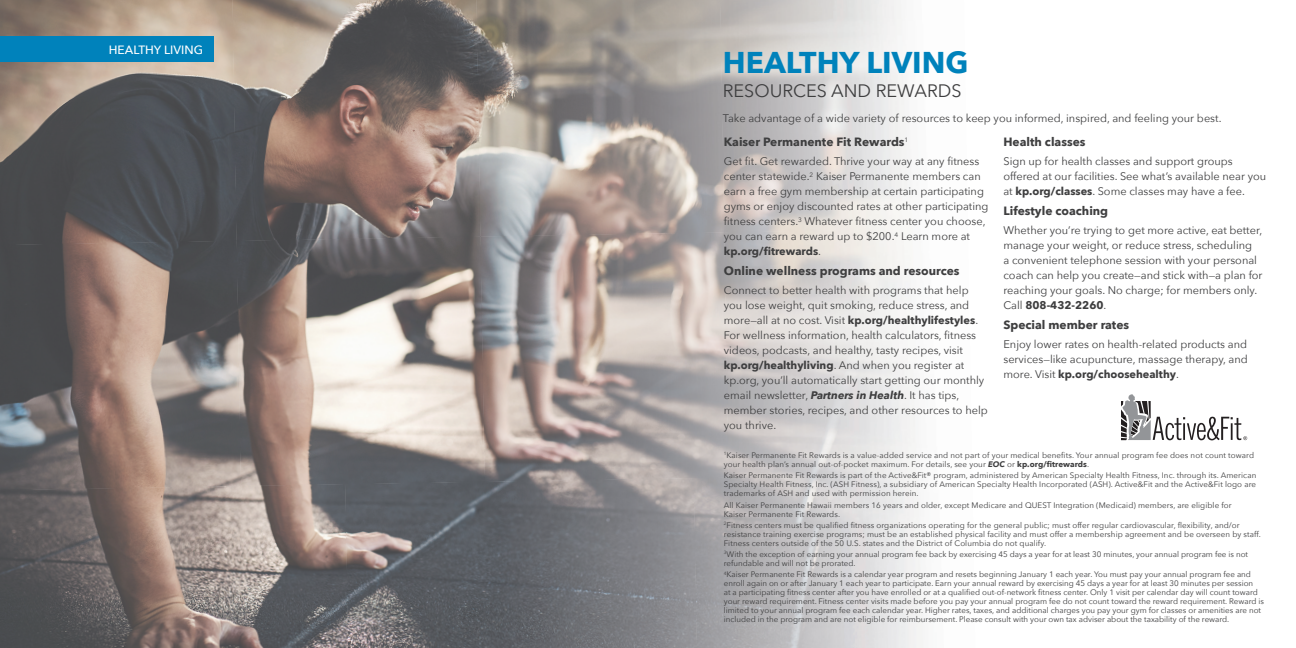
<style>
.page{position:relative;width:1296px;height:648px;background:#fff}
.page>*{position:absolute;margin:0;border:0;box-sizing:border-box;transform-origin:0 0}
.t1{font:700 30px "Avenir Next";color:#0082bb}
.t2{font:18px "Avenir Next";color:#3e3e3f}
.t3{font:700 12px "Avenir Next";color:#3e3e3f}
.t4{font:500 12px "Avenir Next";color:#fff}
.t5{font:11px/15px "Avenir Next";color:#3e3e3f}
.t6{font:700 11px "Avenir Next";color:#3e3e3f}
.t7{font:8px/9px "Avenir Next";color:#3e3e3f}
.t8{font:6.4px "Avenir Next";color:#3e3e3f}
.s1{font-weight:400}
.s2{font-weight:700}
.s3{font-weight:700;font-style:italic}
</style>
<div class="page">
<img style="left:0;top:0;width:232px;height:241px">
<img style="left:232px;top:0;width:244px;height:241px">
<img style="left:476px;top:0;width:244px;height:236px">
<img style="left:0;top:241px;width:236px;height:243px">
<img style="left:236px;top:236px;width:244px;height:248px">
<img style="left:480px;top:232px;width:244px;height:246px">
<img style="left:0;top:484px;width:345px;height:164px">
<img style="left:345px;top:478px;width:349px;height:170px">
<div style="left:0;top:36px;width:213px;height:25px;background:#0082bb"></div>
<svg style="left:1121px;top:394px;width:126px;height:46px"></svg>
<h2 class="t4" style="left:109px;top:39px;width:96px">HEALTHY LIVING</h2>
<h3 class="t1" style="left:723px;top:37px;width:247px">HEALTHY LIVING</h3>
<h3 class="t2" style="left:723px;top:76px;width:240px">RESOURCES AND REWARDS</h3>
<p class="t5" style="left:723px;top:111px;width:500px">Take advantage of a wide variety of resources to keep you informed, inspired, and feeling your best.</p>
<h4 class="t3" style="left:724px;top:131px;width:186px">Kaiser Permanente Fit Rewards<sup>1</sup></h4>
<p class="t5" style="left:724px;top:154px;width:266px">Get fit. Get rewarded. Thrive your way at any fitness center statewide.<sup>2</sup> Kaiser Permanente members can earn a free gym membership at certain participating gyms or enjoy discounted rates at other participating fitness centers.<sup>3</sup> Whatever fitness center you choose, you can earn a reward up to $200. Learn more at</p>
<p class="t8" style="left:895px;top:229px;width:5px">4</p>
<p class="t6" style="left:724px;top:242px;width:99px">kp.org/fitrewards<span class="s1">.</span></p>
<h4 class="t3" style="left:724px;top:260px;width:237px">Online wellness programs and resources</h4>
<p class="t5" style="left:724px;top:283px;width:266px">Connect to better health with programs that help you lose weight, quit smoking, reduce stress, and more—all at no cost. Visit <span class="s2">kp.org/healthylifestyles</span>.<br>For wellness information, health calculators, fitness videos, podcasts, and healthy, tasty recipes, visit <span class="s2">kp.org/healthyliving</span>. And when you register at kp.org, you’ll automatically start getting our monthly email newsletter, <span class="s3">Partners in Health</span>. It has tips, member stories, recipes, and other resources to help you thrive.</p>
<h4 class="t3" style="left:1003px;top:131px;width:84px">Health classes</h4>
<p class="t5" style="left:1003px;top:154px;width:264px">Sign up for health classes and support groups offered at our facilities. See what’s available near you at <span class="s2">kp.org/classes</span>. Some classes may have a fee.</p>
<h4 class="t3" style="left:1003px;top:200px;width:106px">Lifestyle coaching</h4>
<p class="t5" style="left:1003px;top:223px;width:261px">Whether you’re trying to get more active, eat better, manage your weight, or reduce stress, scheduling<br>a convenient telephone session with your personal coach can help you create—and stick with—a plan for reaching your goals. No charge; for members only.<br>Call <span class="s2">808-432-2260</span>.</p>
<h4 class="t3" style="left:1003px;top:314px;width:127px">Special member rates</h4>
<p class="t5" style="left:1003px;top:337px;width:246px;text-align:justify">Enjoy lower rates on health-related products and services—like acupuncture, massage therapy, and more. Visit <span class="s2">kp.org/choosehealthy</span>.</p>
<p class="t7" style="left:724px;top:450px;width:532px"><sup>1</sup>Kaiser Permanente Fit Rewards is a value-added service and not part of your medical benefits. Your annual program fee does not count toward your health plan’s annual out-of-pocket maximum. For details, see your <span class="s3">EOC</span> or <span class="s2">kp.org/fitrewards</span>.</p>
<p class="t7" style="left:724px;top:471px;width:534px;text-align:justify">Kaiser Permanente Fit Rewards is part of the Active&amp;Fit® program, administered by American Specialty Health Fitness, Inc. through its. American Specialty Health Fitness, Inc. (ASH Fitness), a subsidiary of American Specialty Health Incorporated (ASH). Active&amp;Fit and the Active&amp;Fit logo are trademarks of ASH and used with permission herein.</p>
<p class="t7" style="left:724px;top:500px;width:509px">All Kaiser Permanente Hawaii members 16 years and older, except Medicare and QUEST Integration (Medicaid) members, are eligible for<br>Kaiser Permanente Fit Rewards.</p>
<p class="t7" style="left:724px;top:520px;width:539px"><sup>2</sup>Fitness centers must be qualified fitness organizations operating for the general public; must offer regular cardiovascular, flexibility, and/or resistance training exercise programs; must be an established physical facility and must offer a membership agreement and be overseen by staff.<br>Fitness centers outside of the 50 U.S. states and the District of Columbia do not qualify.</p>
<p class="t7" style="left:724px;top:549px;width:526px"><sup>3</sup>With the exception of earning your annual program fee back by exercising 45 days a year for at least 30 minutes, your annual program fee is not refundable and will not be prorated.</p>
<p class="t7" style="left:724px;top:570px;width:542px"><sup>4</sup>Kaiser Permanente Fit Rewards is a calendar year program and resets beginning January 1 each year. You must pay your annual program fee and enroll again on or after January 1 each year to participate. Earn your annual reward by exercising 45 days a year for at least 30 minutes per session<br>at a participating fitness center after you have enrolled or at a qualified out-of-network fitness center. Only 1 visit per calendar day will count toward your reward requirement. Fitness center visits made before you pay your annual program fee do not count toward the reward requirement. Reward is limited to your annual program fee each calendar year. Higher rates, taxes, and additional charges you pay your gym for classes or amenities are not included in the program and are not eligible for reimbursement. Please consult with your own tax adviser about the taxability of the reward.</p>
</div>
